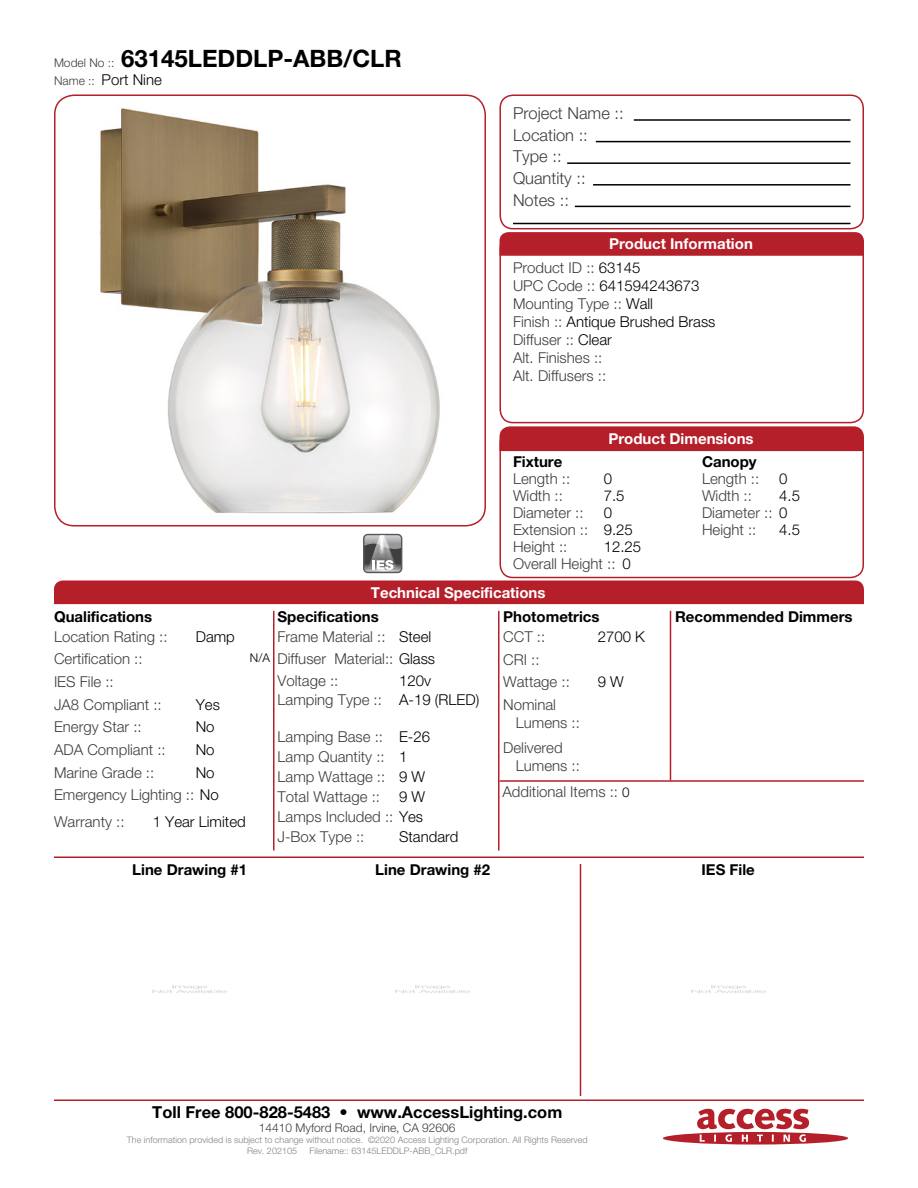
<style>
.page{position:relative;width:918px;height:1188px;background:#fff}
.page>*{position:absolute;margin:0;border:0;box-sizing:border-box;transform-origin:0 0}
.t1{font:700 24px "Helvetica Neue LT Std";color:#000001}
.Left_Justify{font:300 16.5px "Helvetica Neue LT Std";color:#3e3e3f}
.t2{font:700 16.5px "Helvetica Neue LT Std";color:#000001}
.Left_Justify-2{font:300 15px/18px "Helvetica Neue LT Std";color:#3e3e3f}
.Left_Justify-3{font:300 15px "Helvetica Neue LT Std";color:#000001}
.Left_Justify-4{font:700 15px "Helvetica Neue LT Std";color:#000001}
.t3{font:700 15px "Helvetica Neue LT Std";color:#fff}
.t4{font:300 12px "Helvetica Neue LT Std";color:#3e3e3f}
.Left_Justify-5{font:300 12px "Helvetica Neue LT Std";color:#000001}
.t5{font:300 9px "Helvetica Neue LT Std";color:#808285}
.s1{font-weight:300;font-size:12px;color:#3e3e3f}
.s2{font-size:12px;color:#3e3e3f}
.s3{color:#000001}
.s4{color:#3e3e3f}
.s5{font-size:13.5px;color:#000001}
</style>
<div class="page">
<svg style="left:663px;top:1109px;width:185px;height:36px"></svg>
<div style="left:499px;top:94px;width:365px;height:135px;border:2px solid #b41f2a;border-radius:13px"></div>
<div style="left:499px;top:235px;width:365px;height:188px;border:2px solid #b41f2a;border-radius:13px"></div>
<div style="left:499px;top:430px;width:365px;height:148px;border:2px solid #b41f2a;border-radius:13px"></div>
<hr style="left:634px;top:119px;width:217px;height:2px;background:#000001">
<hr style="left:596px;top:141px;width:254px;height:1px;background:#000001">
<hr style="left:593px;top:184px;width:258px;height:2px;background:#000001">
<hr style="left:567px;top:162px;width:283px;height:2px;background:#000001">
<hr style="left:575px;top:206px;width:275px;height:1px;background:#000001">
<hr style="left:513px;top:223px;width:337px;height:1px;background:#000001">
<svg style="left:500px;top:232px;width:364px;height:24px;background:#b5232d"></svg>
<div style="left:500px;top:426px;width:364px;height:25px;background:#b41f2a"></div>
<div style="left:54px;top:580px;width:810px;height:24px;background:#b41f2a"></div>
<hr style="left:54px;top:856px;width:810px;height:2px;background:#b41f2a">
<hr style="left:54px;top:1100px;width:810px;height:1px;background:#b41f2a">
<hr style="left:670px;top:611px;width:1px;height:170px;background:#b41f2a">
<hr style="left:580px;top:864px;width:1px;height:232px;background:#b41f2a">
<hr style="left:498px;top:611px;width:2px;height:239px;background:#b41f2a">
<hr style="left:273px;top:611px;width:1px;height:239px;background:#b41f2a">
<div style="left:54px;top:94px;width:432px;height:432px;border:2px solid #b41f2a;border-radius:20px"></div>
<hr style="left:500px;top:780px;width:364px;height:2px;background:#b41f2a">
<img style="left:100px;top:108px;width:340px;height:406px">
<div style="left:363px;top:534px;width:39px;height:39px;border:1px solid #57585a;border-radius:4px"></div>
<svg style="left:363px;top:535px;width:40px;height:37px"></svg>
<img style="left:152px;top:985px;width:75px;height:8px">
<img style="left:395px;top:985px;width:75px;height:8px">
<img style="left:691px;top:985px;width:75px;height:8px">
<p class="t1" style="left:54px;top:44px;width:349px"><span class="s1">Model No ::</span> 63145LEDDLP-ABB/CLR</p>
<p class="Left_Justify-3" style="left:54px;top:70px;width:109px"><span class="s2">Name ::</span> Port Nine</p>
<p class="Left_Justify" style="left:513px;top:103px;width:112px">Project Name ::</p>
<p class="Left_Justify" style="left:513px;top:125px;width:76px">Location ::</p>
<p class="Left_Justify" style="left:513px;top:146px;width:50px">Type ::</p>
<p class="Left_Justify" style="left:513px;top:168px;width:74px">Quantity ::</p>
<p class="Left_Justify" style="left:513px;top:190px;width:57px">Notes ::</p>
<p class="t3" style="left:609px;top:235px;width:145px">Product Information</p>
<p class="Left_Justify-2" style="left:513px;top:259px;width:129px">Product ID :: <span class="s3">63145</span></p>
<p class="Left_Justify-3" style="left:513px;top:277px;width:188px"><span class="s4">UPC Code ::</span> 641594243673</p>
<p class="Left_Justify-2" style="left:513px;top:295px;width:142px">Mounting Type :: <span class="s3">Wall</span></p>
<p class="Left_Justify-3" style="left:513px;top:313px;width:204px"><span class="s4">Finish ::</span> Antique Brushed Brass</p>
<p class="Left_Justify-2" style="left:513px;top:331px;width:100px">Diffuser :: <span class="s3">Clear</span></p>
<p class="Left_Justify-2" style="left:513px;top:349px;width:91px">Alt. Finishes ::</p>
<p class="Left_Justify-2" style="left:513px;top:367px;width:95px">Alt. Diffusers ::</p>
<p class="t3" style="left:608px;top:429px;width:147px">Product Dimensions</p>
<p class="Left_Justify-4" style="left:513px;top:453px;width:51px">Fixture</p>
<p class="Left_Justify-4" style="left:702px;top:453px;width:56px">Canopy</p>
<p class="Left_Justify-2" style="left:513px;top:470px;width:59px">Length ::</p>
<p class="Left_Justify-3" style="left:604px;top:470px;width:10px">0</p>
<p class="Left_Justify-2" style="left:702px;top:470px;width:59px">Length ::</p>
<p class="Left_Justify-3" style="left:779px;top:470px;width:10px">0</p>
<p class="Left_Justify-2" style="left:513px;top:487px;width:51px">Width ::</p>
<p class="Left_Justify-2" style="left:513px;top:537px;width:56px">Height ::</p>
<p class="Left_Justify-2" style="left:702px;top:487px;width:51px">Width ::</p>
<p class="Left_Justify-3" style="left:779px;top:487px;width:22px">4.5</p>
<p class="Left_Justify-3" style="left:604px;top:487px;width:22px">7.5</p>
<p class="Left_Justify-3" style="left:604px;top:537px;width:39px">12.25</p>
<p class="Left_Justify-2" style="left:513px;top:503px;width:72px">Diameter ::</p>
<p class="Left_Justify-2" style="left:513px;top:520px;width:77px">Extension ::</p>
<p class="Left_Justify-3" style="left:604px;top:504px;width:10px">0</p>
<p class="Left_Justify-2" style="left:702px;top:503px;width:87px">Diameter :: <span class="s3">0</span></p>
<p class="Left_Justify-3" style="left:604px;top:520px;width:31px">9.25</p>
<p class="Left_Justify-3" style="left:779px;top:520px;width:22px">4.5</p>
<p class="Left_Justify-2" style="left:702px;top:520px;width:56px">Height ::</p>
<p class="Left_Justify-2" style="left:513px;top:554px;width:104px">Overall Height ::</p>
<p class="Left_Justify-3" style="left:622px;top:554px;width:10px">0</p>
<p class="t3" style="left:371px;top:583px;width:176px">Technical Specifications</p>
<p class="Left_Justify-4" style="left:54px;top:607px;width:100px">Qualifications</p>
<p class="Left_Justify-4" style="left:503px;top:607px;width:98px">Photometrics</p>
<p class="Left_Justify-4" style="left:675px;top:607px;width:179px">Recommended Dimmers</p>
<p class="Left_Justify-4" style="left:278px;top:607px;width:103px">Specifications</p>
<p class="Left_Justify-3" style="left:399px;top:627px;width:34px">Steel</p>
<p class="Left_Justify-3" style="left:399px;top:671px;width:33px">120v</p>
<p class="Left_Justify-2" style="left:54px;top:627px;width:115px">Location Rating ::</p>
<p class="Left_Justify-2" style="left:503px;top:627px;width:43px">CCT ::</p>
<p class="Left_Justify-2" style="left:503px;top:650px;width:38px">CRI ::</p>
<p class="Left_Justify-2" style="left:503px;top:673px;width:68px">Wattage ::</p>
<p class="Left_Justify-2" style="left:516px;top:695px;width:66px;text-indent:-13px">Nominal<br>Lumens ::</p>
<p class="Left_Justify-2" style="left:516px;top:738px;width:66px;text-indent:-13px">Delivered<br>Lumens ::</p>
<p class="Left_Justify-3" style="left:196px;top:627px;width:41px">Damp</p>
<p class="Left_Justify-3" style="left:598px;top:627px;width:49px">2700 K</p>
<p class="Left_Justify-3" style="left:598px;top:673px;width:28px">9 W</p>
<p class="Left_Justify-2" style="left:278px;top:627px;width:110px">Frame Material ::</p>
<p class="Left_Justify-2" style="left:278px;top:671px;width:62px">Voltage ::</p>
<p class="Left_Justify-2" style="left:54px;top:650px;width:90px">Certification ::</p>
<p class="Left_Justify-2" style="left:54px;top:695px;width:109px">JA8 Compliant ::</p>
<p class="Left_Justify-2" style="left:278px;top:650px;width:159px">Diffuser Material:: <span class="s3">Glass</span></p>
<p class="Left_Justify-2" style="left:278px;top:691px;width:106px">Lamping Type ::</p>
<p class="Left_Justify-2" style="left:278px;top:727px;width:107px">Lamping Base ::</p>
<p class="Left_Justify-2" style="left:278px;top:747px;width:109px">Lamp Quantity ::</p>
<p class="Left_Justify-2" style="left:278px;top:767px;width:109px">Lamp Wattage ::</p>
<p class="Left_Justify-2" style="left:278px;top:787px;width:104px">Total Wattage ::</p>
<p class="Left_Justify-2" style="left:278px;top:808px;width:147px">Lamps Included :: <span class="s3">Yes</span></p>
<p class="Left_Justify-2" style="left:278px;top:828px;width:88px">J-Box Type ::</p>
<p class="Left_Justify-5" style="left:250px;top:651px;width:22px">N/A</p>
<p class="Left_Justify-2" style="left:54px;top:673px;width:61px">IES File ::</p>
<p class="Left_Justify-2" style="left:54px;top:718px;width:89px">Energy Star ::</p>
<p class="Left_Justify-2" style="left:54px;top:740px;width:113px">ADA Compliant ::</p>
<p class="Left_Justify-2" style="left:54px;top:763px;width:102px">Marine Grade ::</p>
<p class="Left_Justify-2" style="left:54px;top:786px;width:166px">Emergency Lighting :: <span class="s3">No</span></p>
<p class="Left_Justify-3" style="left:399px;top:691px;width:82px">A-19 (RLED)</p>
<p class="Left_Justify-3" style="left:399px;top:727px;width:33px">E-26</p>
<p class="Left_Justify-3" style="left:399px;top:747px;width:10px">1</p>
<p class="Left_Justify-3" style="left:399px;top:767px;width:28px">9 W</p>
<p class="Left_Justify-3" style="left:399px;top:788px;width:28px">9 W</p>
<p class="Left_Justify-3" style="left:196px;top:695px;width:26px">Yes</p>
<p class="Left_Justify-3" style="left:196px;top:718px;width:20px">No</p>
<p class="Left_Justify-3" style="left:196px;top:741px;width:20px">No</p>
<p class="Left_Justify-3" style="left:196px;top:763px;width:20px">No</p>
<p class="Left_Justify-2" style="left:502px;top:782px;width:129px">Additional Items :: <span class="s5">0</span></p>
<p class="Left_Justify-2" style="left:54px;top:813px;width:72px">Warranty ::</p>
<p class="Left_Justify-3" style="left:153px;top:813px;width:95px">1 Year Limited</p>
<p class="Left_Justify-3" style="left:399px;top:828px;width:61px">Standard</p>
<p class="Left_Justify-4" style="left:132px;top:860px;width:116px">Line Drawing #1</p>
<p class="Left_Justify-4" style="left:375px;top:860px;width:116px">Line Drawing #2</p>
<p class="Left_Justify-4" style="left:702px;top:860px;width:55px">IES File</p>
<p class="t2" style="left:152px;top:1101px;width:412px">Toll Free 800-828-5483 • www.AccessLighting.com</p>
<p class="t4" style="left:259px;top:1120px;width:198px">14410 Myford Road, Irvine, CA 92606</p>
<p class="t5" style="left:127px;top:1134px;width:462px">The information provided is subject to change without notice. ©2020 Access Lighting Corporation. All Rights Reserved</p>
<p class="t5" style="left:247px;top:1145px;width:51px">Rev. 202105</p>
<p class="t5" style="left:310px;top:1145px;width:159px">Filename:: 63145LEDDLP-ABB_CLR.pdf</p>
</div>
